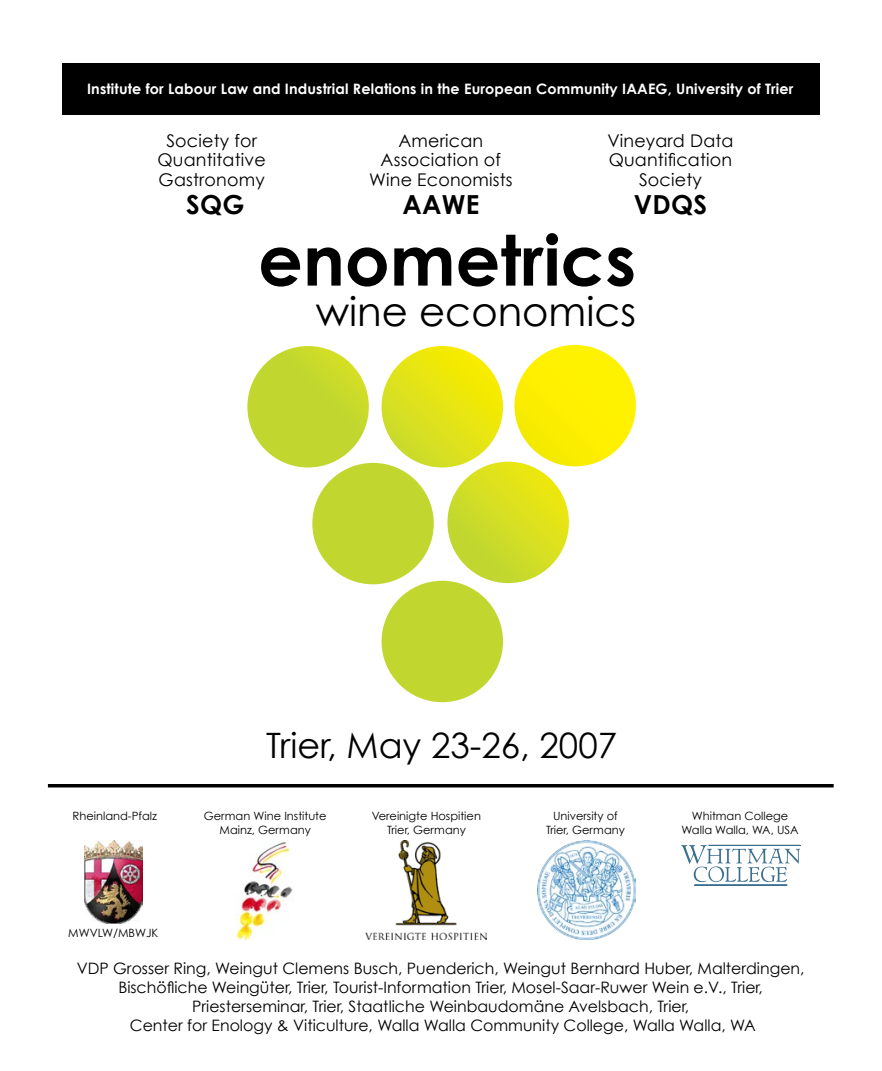
<style>
.page{position:relative;width:882px;height:1071px;background:#fff}
.page>*{position:absolute;margin:0;border:0;box-sizing:border-box;transform-origin:0 0}
.t1{font:700 70px "Century Gothic";color:#000}
.t2{font:40.25px "Century Gothic";color:#000}
.t3{font:35px "Century Gothic";color:#000}
.t4{font:700 26.25px "Century Gothic";letter-spacing:.01em;color:#000}
.t5{font:17.5px/19.2px "Century Gothic";letter-spacing:.01em;color:#000;text-align:center}
.t6{font:15.75px/18.9px "Century Gothic";color:#000;text-align:center}
.t7{font:700 14.35px "Century Gothic";letter-spacing:.01em;color:#fff}
.t8{font:11.38px/13.7px "Century Gothic";color:#000;text-align:center}
</style>
<div class="page">
<div style="left:62px;top:63px;width:758px;height:52px;background:#000"></div>
<div style="left:247px;top:346px;width:122px;height:122px;background:linear-gradient(to right,#bfd733,#c9da2c);border-radius:50%"></div>
<svg style="left:382px;top:346px;width:121px;height:122px;background:#e3e416"></svg>
<div style="left:514px;top:345px;width:122px;height:121px;background:#fff000;border-radius:50%"></div>
<div style="left:312px;top:463px;width:122px;height:121px;background:#c1d72f;border-radius:50%"></div>
<svg style="left:447px;top:462px;width:122px;height:121px;background:#d5de24"></svg>
<div style="left:382px;top:581px;width:121px;height:121px;background:#c1d72f;border-radius:50%"></div>
<img style="left:84px;top:841px;width:58px;height:83px">
<img style="left:235px;top:842px;width:58px;height:98px">
<img style="left:537px;top:841px;width:98px;height:98px">
<img style="left:366px;top:841px;width:120px;height:98px">
<svg style="left:681px;top:845px;width:119px;height:37px"></svg>
<div style="left:709px;top:845px;width:91px;height:1px;border:1px solid #3a6e8f"></div>
<div style="left:694px;top:885px;width:93px;height:1px;border:1px solid #3a6e8f"></div>
<svg style="left:48px;top:784px;width:786px;height:4px;background:#1f1f1f"></svg>
<p class="t7" style="left:87px;top:80px;width:708px">Institute for Labour Law and Industrial Relations in the European Community IAAEG, University of Trier</p>
<p class="t5" style="left:158px;top:131px;width:110px">Society for<br>Quantitative<br>Gastronomy</p>
<h3 class="t4" style="left:186px;top:187px;width:60px">SQG</h3>
<p class="t5" style="left:607px;top:131px;width:128px">Vineyard Data<br>Quantification<br>Society</p>
<h3 class="t4" style="left:634px;top:187px;width:75px">VDQS</h3>
<h1 class="t1" style="left:258px;top:216px;width:379px">enometrics</h1>
<h2 class="t2" style="left:316px;top:287px;width:322px">wine economics</h2>
<p class="t5" style="left:369px;top:131px;width:145px">American<br>Association of<br>Wine Economists</p>
<h3 class="t4" style="left:402px;top:187px;width:78px">AAWE</h3>
<p class="t8" style="left:73px;top:809px;width:86px">Rheinland-Pfalz</p>
<h3 class="t3" style="left:266px;top:724px;width:353px">Trier, May 23-26, 2007</h3>
<p class="t8" style="left:204px;top:809px;width:124px">German Wine Institute<br>Mainz, Germany</p>
<p class="t8" style="left:682px;top:809px;width:119px">Whitman College<br>Walla Walla, WA, USA</p>
<p class="t8" style="left:372px;top:809px;width:110px">Vereinigte Hospitien<br>Trier, Germany</p>
<p class="t8" style="left:546px;top:809px;width:80px">University of<br>Trier, Germany</p>
<p class="t8" style="left:68px;top:926px;width:92px">MWVLW/MBWJK</p>
<p class="t6" style="left:77px;top:959px;width:729px">VDP Grosser Ring, Weingut Clemens Busch, Puenderich, Weingut Bernhard Huber, Malterdingen, Bischöfliche Weingüter, Trier, Tourist-Information Trier, Mosel-Saar-Ruwer Wein e.V., Trier, Priesterseminar, Trier, Staatliche Weinbaudomäne Avelsbach, Trier,<br>Center for Enology &amp; Viticulture, Walla Walla Community College, Walla Walla, WA</p>
</div>
